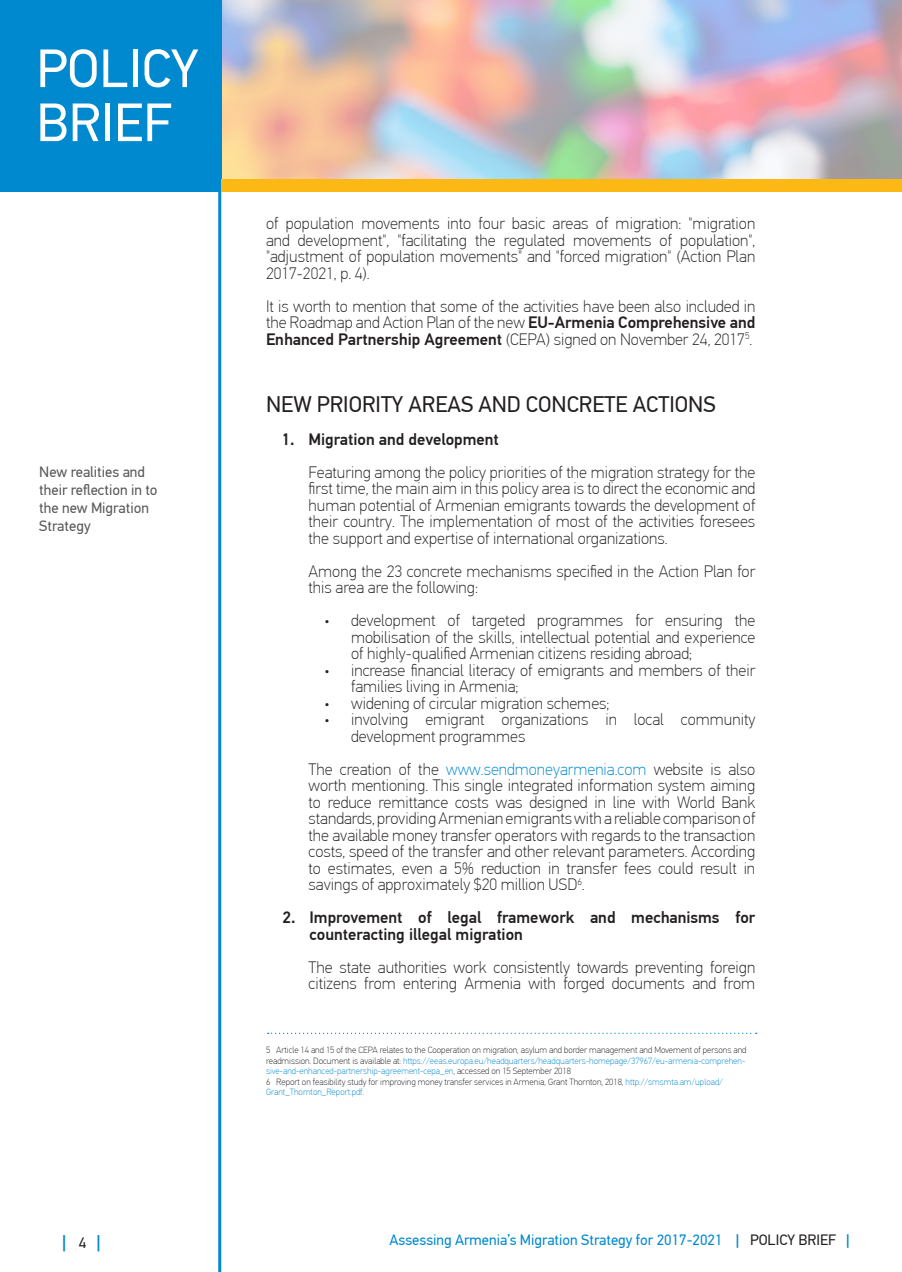
<style>
.page{position:relative;width:902px;height:1272px;background:#fff}
.page>*{position:absolute;margin:0;border:0;box-sizing:border-box;transform-origin:0 0}
.t1{font:54px/54px "PF Din Text Pro";color:#fff}
.Section_names{font:22.5px "PF Din Text Pro";color:#231f20}
.t2{font:500 18px "PF Din Text Pro";color:#0089cf}
.Text_1{font:100 16.5px/16.5px "PF Din Text Pro";color:#231f20;text-align:justify}
.Paragraph_Style_3{font:100 16.5px/16.5px "PF Din Text Pro";color:#231f20;text-align:justify}
.t3{font:500 16.5px/16.5px "PF Din Text Pro";color:#231f20}
.t4{font:15px "PF Din Text Pro";color:#0089cf}
.Key_points_TEXT{font:15px/18px "PF Din Text Pro";color:#57585a}
.footnote{font:100 9px/10.5px "PF Din Text Pro";color:#231f20}
.s1{font-weight:500}
.s2{color:#0089cf}
.s3{font-weight:400;font-size:15px;color:#231f20}
.s4{color:#231f20}
</style>
<div class="page">
<img style="left:221px;top:0;width:680px;height:179px">
<div style="left:0;top:0;width:221px;height:191px;background:#0089cf"></div>
<hr style="left:218px;top:179px;width:3px;height:1092px;background:#0089cf">
<div style="left:221px;top:179px;width:680px;height:12px;background:#fcb814"></div>
<svg style="left:268px;top:1032px;width:488px;height:1px"></svg>
<h1 class="t1" style="left:36px;top:42px;width:164px">POLICY<br>BRIEF</h1>
<p class="Key_points_TEXT" style="left:39px;top:463px;width:120px">New realities and their reflection in to the new Migration<br>Strategy</p>
<p class="Text_1" style="left:266px;top:216px;width:491px">of population movements into four basic areas of migration: "migration and development", "facilitating the regulated movements of population", "adjustment of population movements" and "forced migration" (Action Plan 2017-2021, p. 4).</p>
<p class="Text_1" style="left:266px;top:298px;width:490px">It is worth to mention that some of the activities have been also included in the Roadmap and Action Plan of the new <span class="s1">EU-Armenia Comprehensive and Enhanced Partnership Agreement</span> (CEPA) signed on November 24, 2017<sup>5</sup>.</p>
<p class="Section_names" style="left:266px;top:390px;width:451px">NEW PRIORITY AREAS AND CONCRETE ACTIONS</p>
<p class="t3" style="left:281px;top:431px;width:219px">1. Migration and development</p>
<p class="Text_1" style="left:308px;top:464px;width:448px">Featuring among the policy priorities of the migration strategy for the first time, the main aim in this policy area is to direct the economic and human potential of Armenian emigrants towards the development of their country. The implementation of most of the activities foresees the support and expertise of international organizations.</p>
<p class="Text_1" style="left:308px;top:563px;width:448px">Among the 23 concrete mechanisms specified in the Action Plan for this area are the following:</p>
<p class="Paragraph_Style_3" style="left:351px;top:612px;width:405px;text-indent:-27px">• development of targeted programmes for ensuring the mobilisation of the skills, intellectual potential and experience of highly-qualified Armenian citizens residing abroad;</p>
<p class="Paragraph_Style_3" style="left:351px;top:662px;width:405px;text-indent:-27px">• increase financial literacy of emigrants and members of their families living in Armenia;</p>
<p class="Paragraph_Style_3" style="left:324px;top:695px;width:287px">• widening of circular migration schemes;</p>
<p class="Paragraph_Style_3" style="left:351px;top:711px;width:405px;text-indent:-27px">• involving emigrant organizations in local community development programmes</p>
<p class="Paragraph_Style_3" style="left:308px;top:761px;width:448px">The creation of the <span class="s2">www.sendmoneyarmenia.com</span> website is also worth mentioning. This single integrated information system aiming to reduce remittance costs was designed in line with World Bank standards, providing Armenian emigrants with a reliable comparison of the available money transfer operators with regards to the transaction costs, speed of the transfer and other relevant parameters. According to estimates, even a 5% reduction in transfer fees could result in savings of approximately $20 million USD<sup>6</sup>.</p>
<p class="t3" style="left:309px;top:909px;width:447px;text-indent:-27px">2. Improvement of legal framework and mechanisms for counteracting illegal migration</p>
<p class="Text_1" style="left:308px;top:959px;width:448px">The state authorities work consistently towards preventing foreign citizens from entering Armenia with forged documents and from</p>
<p class="footnote" style="left:266px;top:1045px;width:482px">5 Article 14 and 15 of the CEPA relates to the Cooperation on migration, asylum and border management and Movement of persons and readmission. Document is available at: <span class="s2">https://eeas.europa.eu/headquarters/headquarters-homepage/37967/eu-armenia-comprehen&shy;sive-and-enhanced-partnership-agreement-cepa_en</span>, accessed on 15 September 2018</p>
<p class="footnote" style="left:266px;top:1076px;width:458px">6 Report on feasibility study for improving money transfer services in Armenia, Grant Thornton, 2018, <span class="s2">http://smsmta.am/upload/<br>Grant_Thornton_Report.pdf.</span></p>
<p class="t2" style="left:62px;top:1230px;width:40px">| <span class="s3">4</span> |</p>
<p class="t4" style="left:389px;top:1231px;width:461px">Assessing Armenia’s Migration Strategy for 2017-2021 <span class="s1">|</span> <span class="s4">POLICY BRIEF</span> <span class="s1">|</span></p>
</div>
